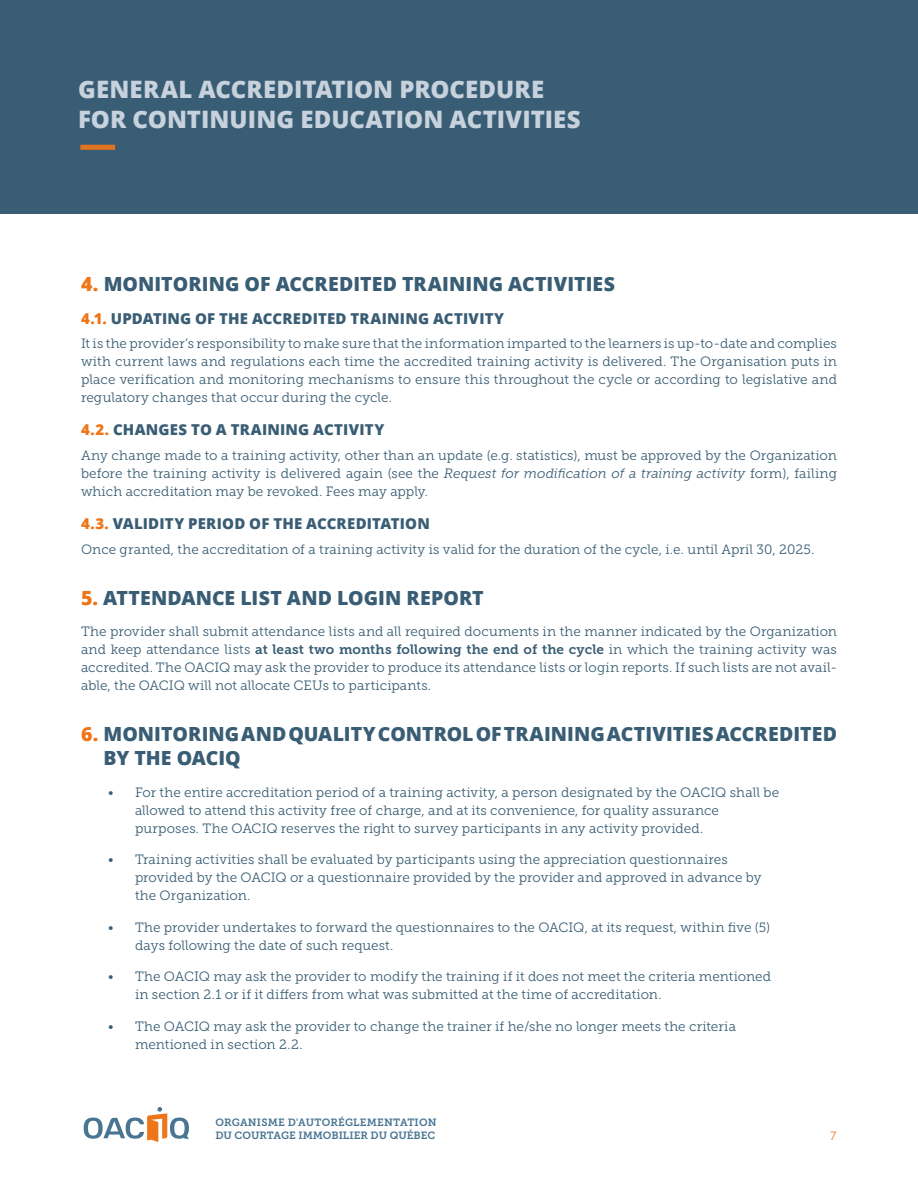
<style>
.page{position:relative;width:918px;height:1188px;background:#fff}
.page>*{position:absolute;margin:0;border:0;box-sizing:border-box;transform-origin:0 0}
.t1{font:800 24px/30px "Open Sans";color:#c7d2dd}
.t2{font:800 19.5px/24px "Open Sans";letter-spacing:.005em;color:#395d74}
.t3{font:800 15px "Open Sans";letter-spacing:.01em;color:#395d74}
.t4{font:13.5px/18px "Museo Slab 300";letter-spacing:.005em;color:#395d74}
.t5{font:12px "Museo Sans 300";color:#ee7518}
.t6{font:10.5px/13.5px "Museo Slab 700";color:#497593}
.s1{color:#ee7518}
.s2{font-style:italic}
.s3{font-family:"Museo Slab 700"}
</style>
<div class="page">
<svg style="left:84px;top:1107px;width:105px;height:35px"></svg>
<div style="left:0;top:0;width:918px;height:214px;background:#395d74"></div>
<div style="left:80px;top:145px;width:35px;height:5px;background:#e37321"></div>
<h1 class="t1" style="left:78px;top:73px;width:504px">GENERAL ACCREDITATION PROCEDURE<br>FOR CONTINUING EDUCATION ACTIVITIES</h1>
<h2 class="t2" style="left:81px;top:271px;width:535px"><span class="s1">4.</span> MONITORING OF ACCREDITED TRAINING ACTIVITIES</h2>
<p class="t3" style="left:81px;top:307px;width:425px"><span class="s1">4.1.</span> UPDATING OF THE ACCREDITED TRAINING ACTIVITY</p>
<p class="t4" style="left:81px;top:335px;width:758px;text-align:justify">It is the provider’s responsibility to make sure that the information imparted to the learners is up-to-date and complies with current laws and regulations each time the accredited training activity is delivered. The Organisation puts in place verification and monitoring mechanisms to ensure this throughout the cycle or according to legislative and regulatory changes that occur during the cycle.</p>
<p class="t3" style="left:81px;top:419px;width:305px"><span class="s1">4.2.</span> CHANGES TO A TRAINING ACTIVITY</p>
<p class="t4" style="left:81px;top:447px;width:757px;text-align:justify">Any change made to a training activity, other than an update (e.g. statistics), must be approved by the Organization before the training activity is delivered again (see the <span class="s2">Request for modification of a training activity</span> form), failing which accreditation may be revoked. Fees may apply.</p>
<p class="t3" style="left:81px;top:512px;width:350px"><span class="s1">4.3.</span> VALIDITY PERIOD OF THE ACCREDITATION</p>
<p class="t4" style="left:81px;top:540px;width:735px">Once granted, the accreditation of a training activity is valid for the duration of the cycle, i.e. until April 30, 2025.</p>
<h2 class="t2" style="left:81px;top:585px;width:404px"><span class="s1">5.</span> ATTENDANCE LIST AND LOGIN REPORT</h2>
<p class="t4" style="left:81px;top:623px;width:758px;text-align:justify">The provider shall submit attendance lists and all required documents in the manner indicated by the Organization and keep attendance lists <span class="s3">at least two months following the end of the cycle</span> in which the training activity was accredited. The OACIQ may ask the provider to produce its attendance lists or login reports. If such lists are not avail&shy;able, the OACIQ will not allocate CEUs to participants.</p>
<h2 class="t2" style="left:103px;top:721px;width:735px;text-indent:-22px"><span class="s1">6.</span> MONITORING AND QUALITY CONTROL OF TRAINING ACTIVITIES ACCREDITED<br>BY THE OACIQ</h2>
<p class="t4" style="left:135px;top:783px;width:646px;text-indent:-27px">• For the entire accreditation period of a training activity, a person designated by the OACIQ shall be allowed to attend this activity free of charge, and at its convenience, for quality assurance purposes. The OACIQ reserves the right to survey participants in any activity provided.</p>
<p class="t4" style="left:135px;top:851px;width:628px;text-indent:-27px">• Training activities shall be evaluated by participants using the appreciation questionnaires provided by the OACIQ or a questionnaire provided by the provider and approved in advance by the Organization.</p>
<p class="t4" style="left:135px;top:918px;width:637px;text-indent:-27px">• The provider undertakes to forward the questionnaires to the OACIQ, at its request, within five (5) days following the date of such request.</p>
<p class="t4" style="left:135px;top:968px;width:638px;text-indent:-27px">• The OACIQ may ask the provider to modify the training if it does not meet the criteria mentioned in section 2.1 or if it differs from what was submitted at the time of accreditation.</p>
<p class="t4" style="left:135px;top:1017px;width:603px;text-indent:-27px">• The OACIQ may ask the provider to change the trainer if he/she no longer meets the criteria mentioned in section 2.2.</p>
<p class="t6" style="left:215px;top:1115px;width:223px">ORGANISME D'AUTORÉGLEMENTATION<br>DU COURTAGE IMMOBILIER DU QUÉBEC</p>
<p class="t5" style="left:830px;top:1129px;width:8px">7</p>
</div>
